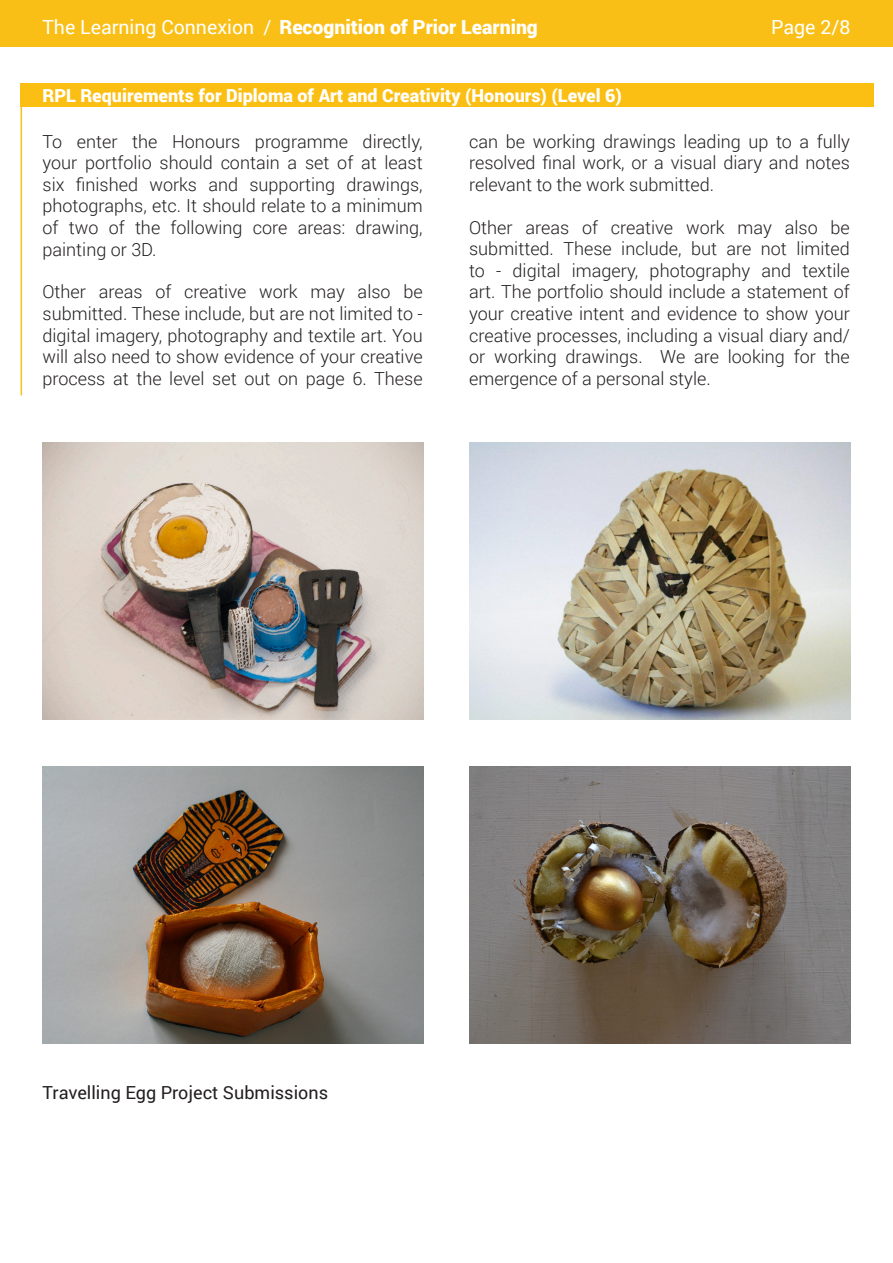
<style>
.page{position:relative;width:893px;height:1263px;background:#fff}
.page>*{position:absolute;margin:0;border:0;box-sizing:border-box;transform-origin:0 0}
.t1{font:900 19.5px "Roboto";color:#fff}
.t2{font:19.5px "Roboto";color:#fff}
.t3{font:300 18px/21.6px "Roboto";color:#231f20;text-align:justify}
.t4{font:900 18px "Roboto";color:#fff}
.t5{font:18px "Roboto";color:#231f20}
.s1{font-weight:400}
</style>
<div class="page">
<div style="left:0;top:0;width:893px;height:47px;background:#fabf16"></div>
<div style="left:21px;top:83px;width:853px;height:24px;background:#fbbf13"></div>
<hr style="left:21px;top:83px;width:1px;height:312px;background:#fabf16">
<img style="left:43px;top:442px;width:380px;height:278px">
<img style="left:43px;top:766px;width:380px;height:278px">
<img style="left:470px;top:442px;width:380px;height:278px">
<img style="left:470px;top:766px;width:380px;height:278px">
<p class="t1" style="left:43px;top:14px;width:497px"><span class="s1">The Learning Connexion /</span> Recognition of Prior Learning</p>
<p class="t2" style="left:771px;top:14px;width:81px">Page 2/8</p>
<p class="t4" style="left:43px;top:83px;width:581px">RPL Requirements for Diploma of Art and Creativity (Honours) (Level 6)</p>
<p class="t3" style="left:43px;top:130px;width:382px">To enter the Honours programme directly, your portfolio should contain a set of at least six finished works and supporting drawings, photographs, etc. It should relate to a minimum of two of the following core areas: drawing, painting or 3D.</p>
<p class="t3" style="left:43px;top:281px;width:382px">Other areas of creative work may also be submitted. These include, but are not limited to - digital imagery, photography and textile art. You will also need to show evidence of your creative process at the level set out on page 6. These</p>
<p class="t3" style="left:469px;top:130px;width:382px">can be working drawings leading up to a fully resolved final work, or a visual diary and notes relevant to the work submitted.</p>
<p class="t3" style="left:469px;top:216px;width:382px">Other areas of creative work may also be submitted. These include, but are not limited to - digital imagery, photography and textile art. The portfolio should include a statement of your creative intent and evidence to show your creative processes, including a visual diary and/ or working drawings. We are looking for the emergence of a personal style.</p>
<p class="t5" style="left:43px;top:1080px;width:287px">Travelling Egg Project Submissions</p>
</div>
